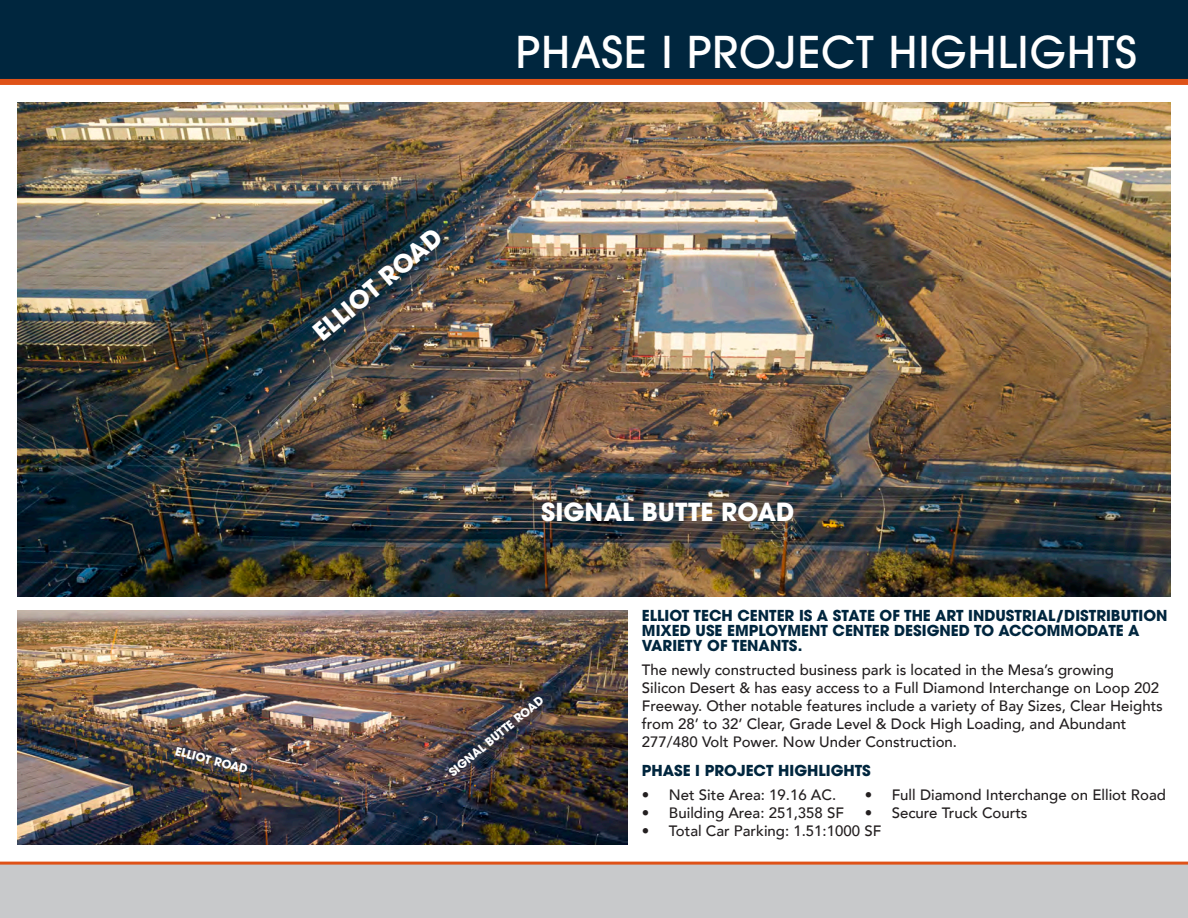
<style>
.page{position:relative;width:1188px;height:918px;background:#fff}
.page>*{position:absolute;margin:0;border:0;box-sizing:border-box;transform-origin:0 0}
.t1{font:500 43.5px "ITC Avant Garde Pro";letter-spacing:.02em;color:#fff}
.t2{font:700 24.75px "ITC Avant Garde Pro";color:#fff}
.t3{font:500 15px/18px "Avenir";color:#231f20}
.t4{font:700 15px/15px "ITC Avant Garde Pro";color:#00263e}
.t5{font:700 11.55px "ITC Avant Garde Pro";color:#fff}
</style>
<div class="page">
<img style="left:17px;top:103px;width:1154px;height:493px">
<img style="left:17px;top:610px;width:611px;height:234px">
<div style="left:0;top:0;width:1188px;height:82px;background:#00263e"></div>
<div style="left:0;top:79px;width:1188px;height:6px;background:#df5218"></div>
<div style="left:0;top:862px;width:1188px;height:56px;background:#c8c9cb"></div>
<hr style="left:0;top:862px;width:1188px;height:3px;background:#df5218">
<p class="t2" style="left:306px;top:323px;width:161px;rotate:-40deg">ELLIOT ROAD</p>
<p class="t1" style="left:516px;top:24px;width:623px">PHASE I PROJECT HIGHLIGHTS</p>
<p class="t5" style="left:178px;top:743px;width:76px;rotate:15deg">ELLIOT ROAD</p>
<p class="t2" style="left:541px;top:495px;width:255px">SIGNAL BUTTE ROAD</p>
<p class="t5" style="left:446px;top:768px;width:120px;rotate:-40deg">SIGNAL BUTTE ROAD</p>
<p class="t4" style="left:642px;top:608px;width:527px">ELLIOT TECH CENTER IS A STATE OF THE ART INDUSTRIAL/DISTRIBUTION<br>MIXED USE EMPLOYMENT CENTER DESIGNED TO ACCOMMODATE A<br>VARIETY OF TENANTS.</p>
<p class="t3" style="left:642px;top:660px;width:522px">The newly constructed business park is located in the Mesa’s growing<br>Silicon Desert &amp; has easy access to a Full Diamond Interchange on Loop 202<br>Freeway. Other notable features include a variety of Bay Sizes, Clear Heights from 28’ to 32’ Clear, Grade Level &amp; Dock High Loading, and Abundant 277/480 Volt Power. Now Under Construction.</p>
<p class="t4" style="left:642px;top:763px;width:230px">PHASE I PROJECT HIGHLIGHTS</p>
<p class="t3" style="left:642px;top:785px;width:196px">• Net Site Area: 19.16 AC.</p>
<p class="t3" style="left:642px;top:803px;width:204px">• Building Area: 251,358 SF</p>
<p class="t3" style="left:642px;top:821px;width:241px">• Total Car Parking: 1.51:1000 SF</p>
<p class="t3" style="left:865px;top:785px;width:303px">• Full Diamond Interchange on Elliot Road</p>
<p class="t3" style="left:865px;top:803px;width:164px">• Secure Truck Courts</p>
</div>
